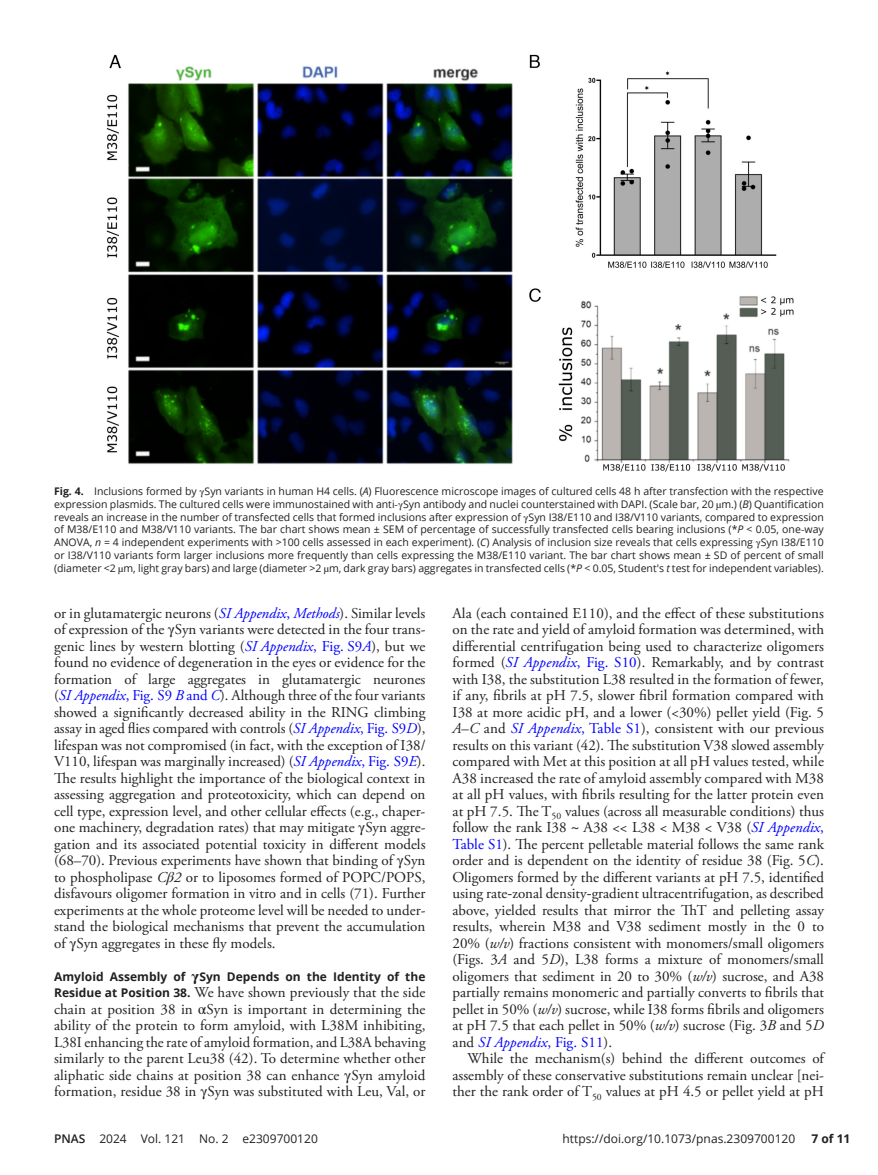
<style>
.page{position:relative;width:878px;height:1175px;background:#fff}
.page>*{position:absolute;margin:0;border:0;box-sizing:border-box;transform-origin:0 0}
.t1{font:15px/16.5px "Adobe Garamond Pro";color:#231f20;text-align:justify}
.t2{font:12px "Open Sans";color:#231f20}
.t3{font:700 12px "Open Sans";letter-spacing:.005em;color:#231f20}
.t4{font:10.5px/12.8px "Open Sans";color:#231f20;text-align:justify}
.s1{font-weight:700}
.s2{font-family:"STIX"}
.s3{font-style:italic}
.s4{font-style:italic;color:#00f}
.s5{color:#00f}
.s6{font-family:"STIX";font-style:italic}
.s7{font-family:"STIX";font-size:15px}
.s8{font-family:"Open Sans";font-weight:700;font-size:12px}
.s9{font-weight:600}
</style>
<div class="page">
<img style="left:106px;top:54px;width:688px;height:418px">
<p class="t4" style="left:54px;top:484px;width:771px"><span class="s1">Fig. 4.</span> Inclusions formed by <span class="s2">γ</span>Syn variants in human H4 cells. (<span class="s3">A</span>) Fluorescence microscope images of cultured cells 48 h after transfection with the respective expression plasmids. The cultured cells were immunostained with anti<span class="s2">-γ</span>Syn antibody and nuclei counterstained with DAPI. (Scale bar, 20 <span class="s2">µ</span>m.) (<span class="s3">B</span>) Quantification reveals an increase in the number of transfected cells that formed inclusions after expression of <span class="s2">γ</span>Syn I38/E110 and I38/V110 variants, compared to expression of M38/E110 and M38/V110 variants. The bar chart shows mean ± SEM of percentage of successfully transfected cells bearing inclusions (*<span class="s3">P</span> &lt; 0.05, one<span class="s2">-</span>way ANOVA, <span class="s3">n</span> = 4 independent experiments with &gt;100 cells assessed in each experiment). (<span class="s3">C</span>) Analysis of inclusion size reveals that cells expressing <span class="s2">γ</span>Syn I38/E110 or I38/V110 variants form larger inclusions more frequently than cells expressing the M38/E110 variant. The bar chart shows mean ± SD of percent of small (diameter &lt;2 <span class="s2">µ</span>m, light gray bars) and large (diameter &gt;2 <span class="s2">µ</span>m, dark gray bars) aggregates in transfected cells (*<span class="s3">P</span> &lt; 0.05, Student's <span class="s3">t</span> test for independent variables).</p>
<p class="t1" style="left:54px;top:605px;width:373px">or in glutamatergic neurons (<span class="s4">SI Appendix</span><span class="s5">,</span> <span class="s4">Methods</span>). Similar levels of expression of the <span class="s2">γ</span>Syn variants were detected in the four trans&shy;genic lines by western blotting (<span class="s4">SI Appendix</span><span class="s5">, Fig. S9</span><span class="s4">A</span>), but we found no evidence of degeneration in the eyes or evidence for the formation of large aggregates in glutamatergic neurones (<span class="s4">SI Appendix</span><span class="s5">, Fig. S9</span> <span class="s4">B</span> <span class="s5">and</span> <span class="s4">C</span>). Although three of the four variants showed a significantly decreased ability in the RING climbing assay in aged flies compared with controls (<span class="s4">SI Appendix</span><span class="s5">, Fig. S9</span><span class="s4">D</span>), lifespan was not compromised (in fact, with the exception of I38/ V110, lifespan was marginally increased) (<span class="s4">SI Appendix</span><span class="s5">, Fig. S9</span><span class="s4">E</span>).<br>The results highlight the importance of the biological context in assessing aggregation and proteotoxicity, which can depend on cell type, expression level, and other cellular effects (e.g., chaper&shy;one machinery, degradation rates) that may mitigate <span class="s2">γ</span>Syn aggre&shy;gation and its associated potential toxicity in different models (68–70). Previous experiments have shown that binding of <span class="s2">γ</span>Syn to phospholipase <span class="s3">C</span><span class="s6">β</span><span class="s3">2</span> or to liposomes formed of POPC/POPS, disfavours oligomer formation in vitro and in cells (71). Further experiments at the whole proteome level will be needed to under&shy;stand the biological mechanisms that prevent the accumulation of <span class="s2">γ</span>Syn aggregates in these fly models.</p>
<p class="t3" style="left:54px;top:968px;width:373px">Amyloid Assembly of <span class="s7">γ</span>Syn Depends on the Identity of the</p>
<p class="t1" style="left:54px;top:984px;width:373px"><span class="s8">Residue at Position 38.</span> We have shown previously that the side chain at position 38 in <span class="s2">α</span>Syn is important in determining the ability of the protein to form amyloid, with L38M inhibiting, L38I enhancing the rate of amyloid formation, and L38A behaving similarly to the parent Leu38 (42). To determine whether other aliphatic side chains at position 38 can enhance <span class="s2">γ</span>Syn amyloid formation, residue 38 in <span class="s2">γ</span>Syn was substituted with Leu, Val, or</p>
<p class="t1" style="left:452px;top:605px;width:373px">Ala (each contained E110), and the effect of these substitutions on the rate and yield of amyloid formation was determined, with differential centrifugation being used to characterize oligomers formed (<span class="s4">SI Appendix</span><span class="s5">, Fig. S10</span>). Remarkably, and by contrast with I38, the substitution L38 resulted in the formation of fewer, if any, fibrils at pH 7.5, slower fibril formation compared with I38 at more acidic pH, and a lower (&lt;30%) pellet yield (Fig. 5<br><span class="s3">A</span>–<span class="s3">C</span> and <span class="s4">SI Appendix</span><span class="s5">, Table S1</span>), consistent with our previous results on this variant (42). The substitution V38 slowed assembly compared with Met at this position at all pH values tested, while A38 increased the rate of amyloid assembly compared with M38 at all pH values, with fibrils resulting for the latter protein even at pH 7.5. The T<sub>50</sub> values (across all measurable conditions) thus follow the rank I38 <span class="s2">~</span> A38 &lt;&lt; L38 &lt; M38 &lt; V38 (<span class="s4">SI Appendix</span><span class="s5">, Table S1</span>). The percent pelletable material follows the same rank order and is dependent on the identity of residue 38 (Fig. 5<span class="s3">C</span>).<br>Oligomers formed by the different variants at pH 7.5, identified using rate<span class="s2">-</span>zonal density<span class="s2">-</span>gradient ultracentrifugation, as described above, yielded results that mirror the ThT and pelleting assay results, wherein M38 and V38 sediment mostly in the 0 to 20% (<span class="s3">w/v</span>) fractions consistent with monomers/small oligomers (Figs. 3<span class="s3">A</span> and 5<span class="s3">D</span>), L38 forms a mixture of monomers/small oligomers that sediment in 20 to 30% (<span class="s3">w/v</span>) sucrose, and A38 partially remains monomeric and partially converts to fibrils that pellet in 50% (<span class="s3">w/v</span>) sucrose, while I38 forms fibrils and oligomers at pH 7.5 that each pellet in 50% (<span class="s3">w/v</span>) sucrose (Fig. 3<span class="s3">B</span> and 5<span class="s3">D </span>and <span class="s4">SI Appendix</span><span class="s5">, Fig. S11</span>).</p>
<p class="t1" style="left:452px;top:1050px;width:373px;text-indent:15px">While the mechanism(s) behind the different outcomes of assembly of these conservative substitutions remain unclear [nei&shy;ther the rank order of T<sub>50</sub> values at pH 4.5 or pellet yield at pH</p>
<p class="t2" style="left:54px;top:1130px;width:265px"><span class="s9">PNAS</span> 2024 Vol. 121 No. 2 e2309700120</p>
<p class="t2" style="left:562px;top:1130px;width:234px">https://doi.org/10.1073/pnas.2309700120</p>
<p class="t3" style="left:811px;top:1130px;width:40px">7 of 11</p>
</div>
